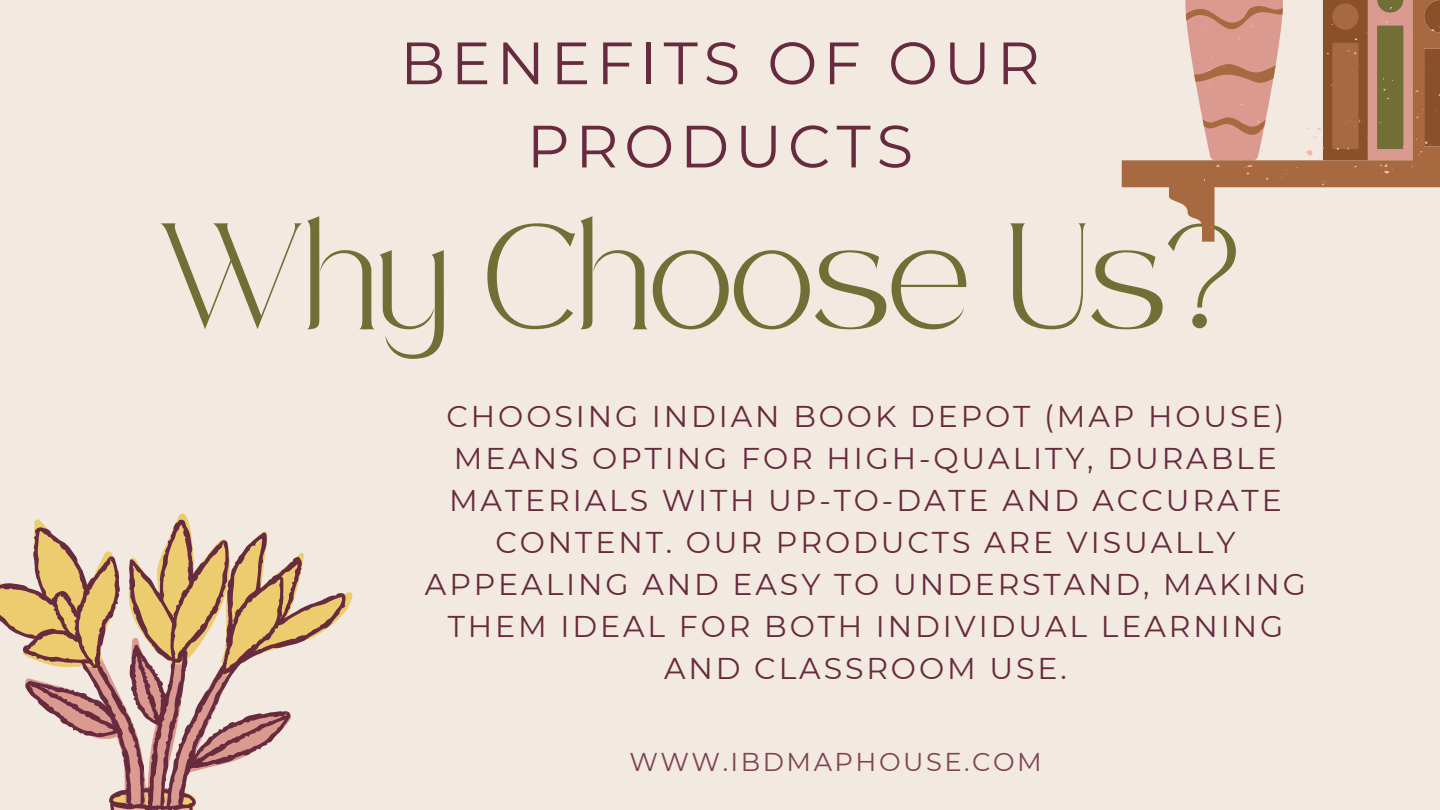
<style>
.page{position:relative;width:1440px;height:810px;background:#f2e9e1}
.page>*{position:absolute;margin:0;border:0;box-sizing:border-box;transform-origin:0 0}
.t1{font:73.9px "Safira March";color:#716f35}
.t2{font:59.6px/83.2px "Montserrat";letter-spacing:.095em;color:#672a3f;text-align:center}
.t3{font:30px/42px "Montserrat";letter-spacing:.095em;color:#672a3f;text-align:center}
.t4{font:25.8px "Montserrat";letter-spacing:.095em;color:#814256}
</style>
<div class="page">
<svg style="left:0;top:513px;width:353px;height:297px"></svg>
<svg style="left:1122px;top:160px;width:93px;height:81px"></svg>
<svg style="left:1174px;top:0;width:266px;height:228px"></svg>
<h2 class="t2" style="left:400px;top:21px;width:641px">BENEFITS OF OUR<br>PRODUCTS</h2>
<p class="t1" style="left:159px;top:261px;width:1082px">Why Choose Us?</p>
<h1 class="t3" style="left:425px;top:395px;width:882px">CHOOSING INDIAN BOOK DEPOT (MAP HOUSE)<br>MEANS OPTING FOR HIGH-QUALITY, DURABLE MATERIALS WITH UP-TO-DATE AND ACCURATE CONTENT. OUR PRODUCTS ARE VISUALLY APPEALING AND EASY TO UNDERSTAND, MAKING THEM IDEAL FOR BOTH INDIVIDUAL LEARNING AND CLASSROOM USE.</h1>
<p class="t4" style="left:629px;top:746px;width:414px">WWW.IBDMAPHOUSE.COM</p>
</div>
